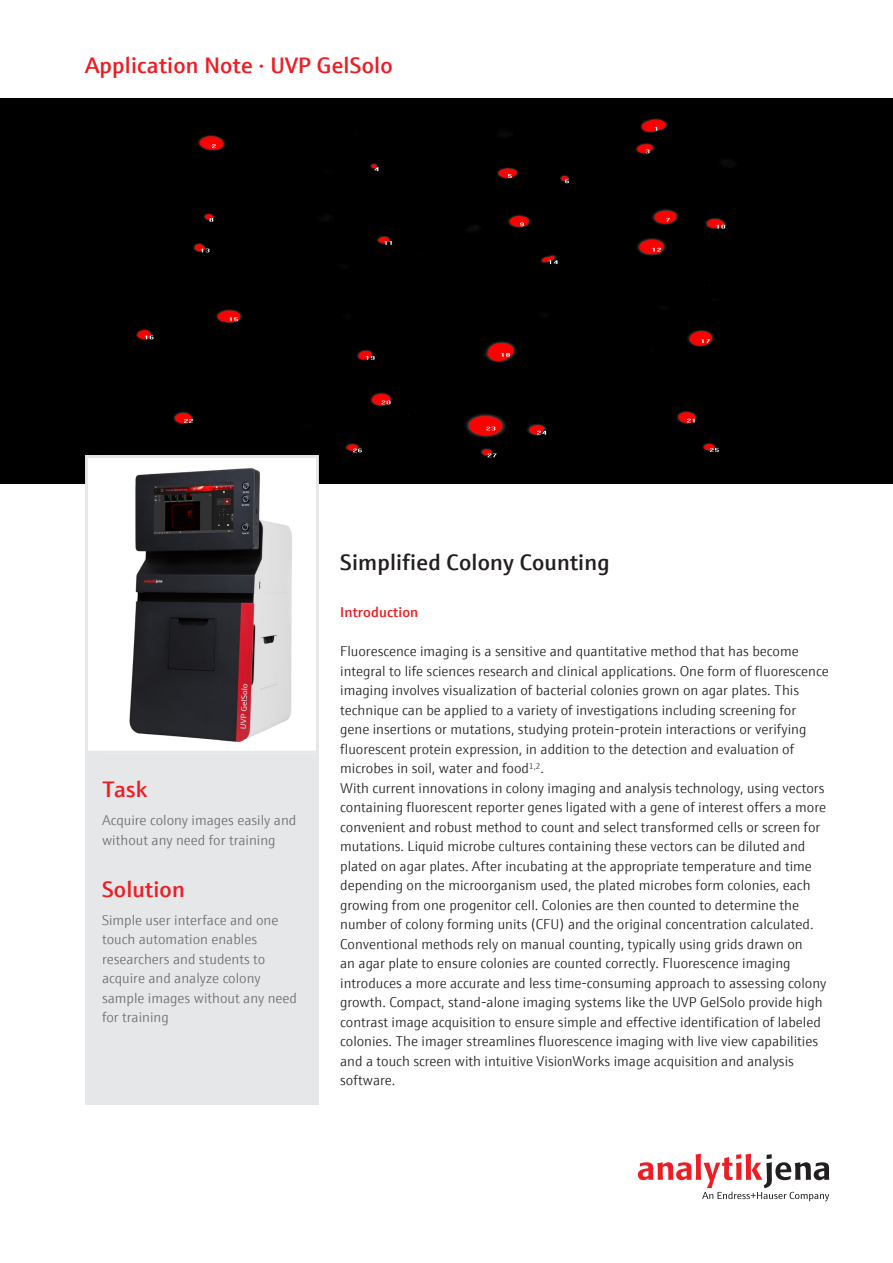
<style>
.page{position:relative;width:893px;height:1263px;background:#fff}
.page>*{position:absolute;margin:0;border:0;box-sizing:border-box;transform-origin:0 0}
.H_1_rot{font:600 22.5px "E+H Sans";letter-spacing:.01em;color:#ee1d23}
.H_1_schwarz{font:600 22.5px "E+H Sans";letter-spacing:.01em;color:#231f20}
.Fließtext{font:300 14.25px/19.5px "E+H Sans";color:#231f20}
.Box_grau{font:300 14.25px/19.5px "E+H Sans";color:#6c6d70}
.Subline_rot{font:600 14.25px "E+H Sans";letter-spacing:.01em;color:#ee1d23}
</style>
<div class="page">
<div style="left:85px;top:746px;width:234px;height:359px;background:#e6e7e9"></div>
<svg style="left:638px;top:1154px;width:191px;height:47px"></svg>
<div style="left:0;top:99px;width:893px;height:385px;background:#000"></div>
<div style="left:87px;top:456px;width:230px;height:296px;background:#fff"></div>
<img style="left:129px;top:468px;width:163px;height:274px">
<div style="left:85px;top:455px;width:234px;height:299px;border:3px solid #e6e7e9"></div>
<p class="H_1_rot" style="left:85px;top:48px;width:309px">Application Note · UVP GelSolo</p>
<p class="H_1_rot" style="left:102px;top:772px;width:46px">Task</p>
<p class="Box_grau" style="left:102px;top:810px;width:196px">Acquire colony images easily and without any need for training</p>
<p class="H_1_rot" style="left:102px;top:872px;width:84px">Solution</p>
<p class="Box_grau" style="left:102px;top:909px;width:197px">Simple user interface and one touch automation enables researchers and students to acquire and analyze colony sample images without any need for training</p>
<p class="H_1_schwarz" style="left:340px;top:545px;width:271px">Simplified Colony Counting</p>
<p class="Subline_rot" style="left:340px;top:601px;width:80px">Introduction</p>
<p class="Fließtext" style="left:340px;top:641px;width:490px">Fluorescence imaging is a sensitive and quantitative method that has become integral to life sciences research and clinical applications. One form of fluorescence imaging involves visualization of bacterial colonies grown on agar plates. This technique can be applied to a variety of investigations including screening for gene insertions or mutations, studying protein-protein interactions or verifying fluorescent protein expression, in addition to the detection and evaluation of microbes in soil, water and food<sup>1,2</sup>.</p>
<p class="Fließtext" style="left:340px;top:777px;width:488px">With current innovations in colony imaging and analysis technology, using vectors containing fluorescent reporter genes ligated with a gene of interest offers a more convenient and robust method to count and select transformed cells or screen for mutations. Liquid microbe cultures containing these vectors can be diluted and plated on agar plates. After incubating at the appropriate temperature and time depending on the microorganism used, the plated microbes form colonies, each growing from one progenitor cell. Colonies are then counted to determine the number of colony forming units (CFU) and the original concentration calculated.<br>Conventional methods rely on manual counting, typically using grids drawn on<br>an agar plate to ensure colonies are counted correctly. Fluorescence imaging introduces a more accurate and less time-consuming approach to assessing colony growth. Compact, stand-alone imaging systems like the UVP GelSolo provide high contrast image acquisition to ensure simple and effective identification of labeled colonies. The imager streamlines fluorescence imaging with live view capabilities and a touch screen with intuitive VisionWorks image acquisition and analysis software.</p>
</div>
